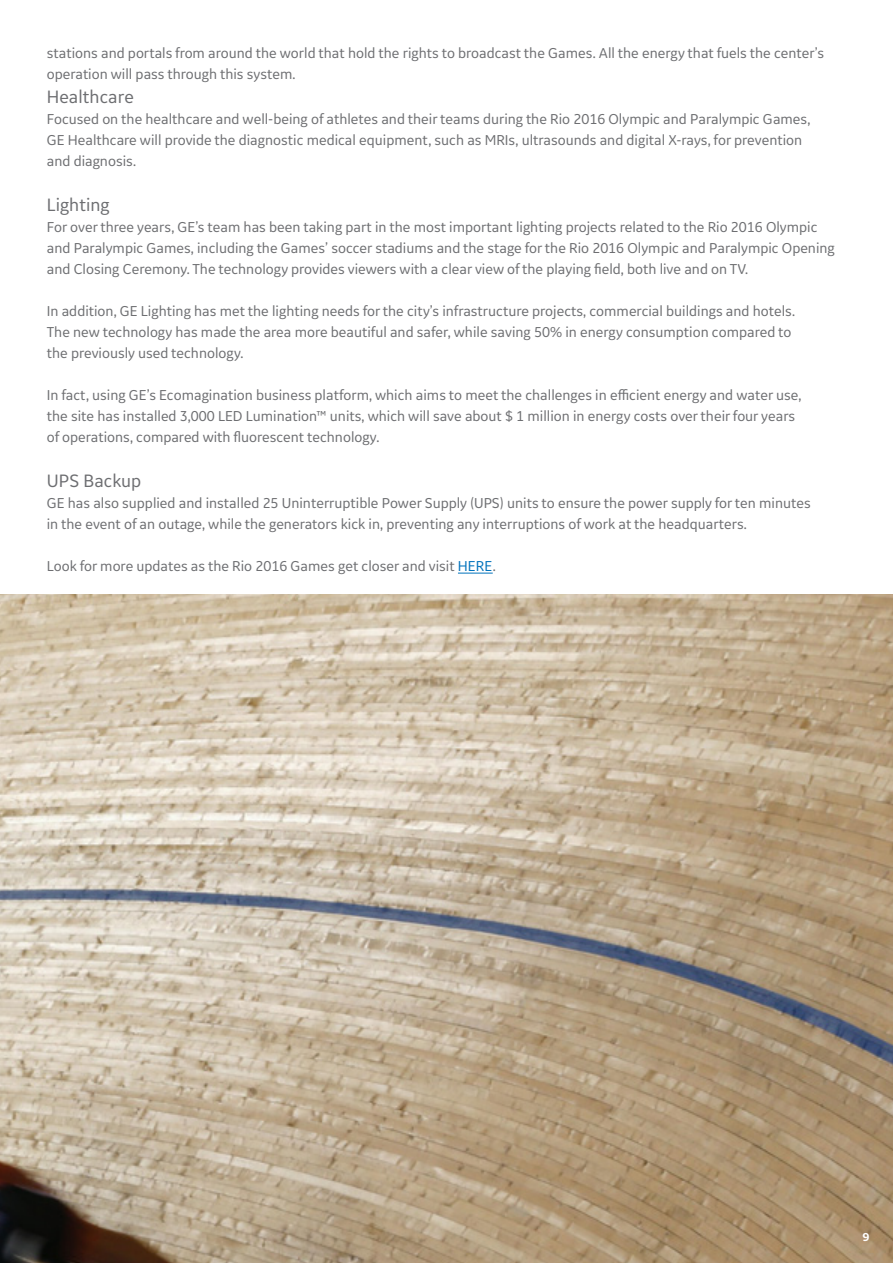
<style>
.page{position:relative;width:893px;height:1263px;background:#fff}
.page>*{position:absolute;margin:0;border:0;box-sizing:border-box;transform-origin:0 0}
.t1{font:18.75px "GE Inspira Sans";color:#6d6e71}
.t2{font:15px/21px "GE Inspira Sans";color:#6d6e71}
.t3{font:700 12px "GE Inspira Sans";color:#fff}
.s1{color:#0072bc}
</style>
<div class="page">
<hr style="left:458px;top:573px;width:35px;height:1px;background:#0072bc">
<img style="left:0;top:594px;width:893px;height:669px">
<p class="t2" style="left:47px;top:42px;width:779px">stations and portals from around the world that hold the rights to broadcast the Games. All the energy that fuels the center’s operation will pass through this system.</p>
<p class="t1" style="left:47px;top:85px;width:89px">Healthcare</p>
<p class="t2" style="left:47px;top:108px;width:765px">Focused on the healthcare and well-being of athletes and their teams during the Rio 2016 Olympic and Paralympic Games,<br>GE Healthcare will provide the diagnostic medical equipment, such as MRIs, ultrasounds and digital X-rays, for prevention and diagnosis.</p>
<p class="t1" style="left:47px;top:193px;width:64px">Lighting</p>
<p class="t2" style="left:47px;top:216px;width:790px">For over three years, GE’s team has been taking part in the most important lighting projects related to the Rio 2016 Olympic and Paralympic Games, including the Games’ soccer stadiums and the stage for the Rio 2016 Olympic and Paralympic Opening and Closing Ceremony. The technology provides viewers with a clear view of the playing field, both live and on TV.</p>
<p class="t2" style="left:47px;top:300px;width:750px">In addition, GE Lighting has met the lighting needs for the city’s infrastructure projects, commercial buildings and hotels.<br>The new technology has made the area more beautiful and safer, while saving 50% in energy consumption compared to the previously used technology.</p>
<p class="t2" style="left:47px;top:384px;width:756px">In fact, using GE’s Ecomagination business platform, which aims to meet the challenges in efficient energy and water use, the site has installed 3,000 LED Lumination™ units, which will save about $ 1 million in energy costs over their four years of operations, compared with fluorescent technology.</p>
<p class="t1" style="left:47px;top:469px;width:96px">UPS Backup</p>
<p class="t2" style="left:47px;top:492px;width:765px">GE has also supplied and installed 25 Uninterruptible Power Supply (UPS) units to ensure the power supply for ten minutes in the event of an outage, while the generators kick in, preventing any interruptions of work at the headquarters.</p>
<p class="t2" style="left:47px;top:555px;width:450px">Look for more updates as the Rio 2016 Games get closer and visit <span class="s1">HERE</span>.</p>
<p class="t3" style="left:862px;top:1229px;width:9px">9</p>
</div>
